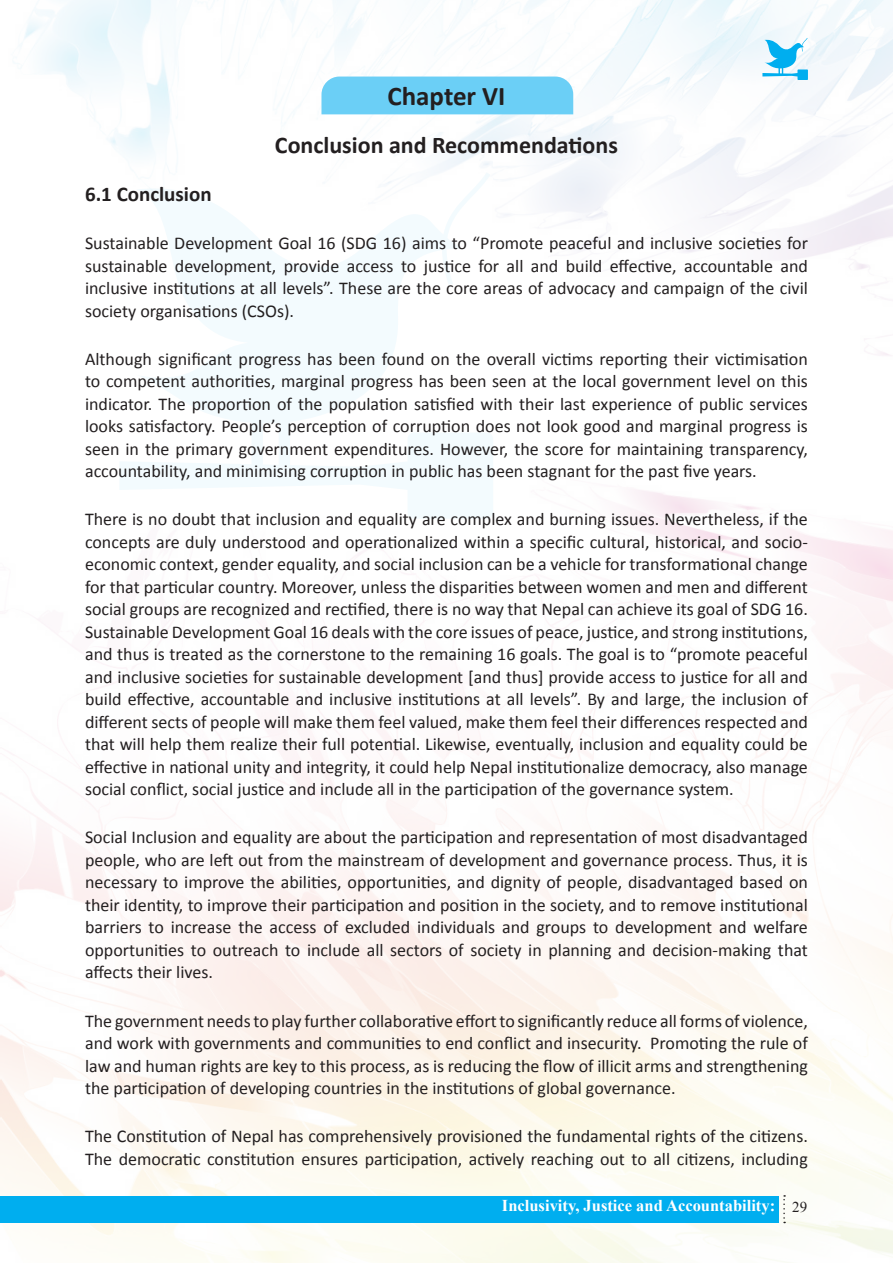
<style>
.page{position:relative;width:893px;height:1263px;background:#fff}
.page>*{position:absolute;margin:0;border:0;box-sizing:border-box;transform-origin:0 0}
.t1{font:700 27px "Calibri";color:#231f20}
.t2{font:700 24px "Calibri";color:#231f20}
.t3{font:700 21px "Calibri";color:#231f20}
.t4{font:18px/22.5px "Calibri";color:#231f20;text-align:justify}
.t5{font:700 16.5px "Times New Roman";color:#fff}
.s1{font-weight:400;font-size:15px;color:#231f20}
</style>
<div class="page">
<img style="left:0;top:0;width:893px;height:1263px">
<div style="left:0;top:1196px;width:778px;height:26px;background:#00aeef"></div>
<svg style="left:783px;top:1195px;width:2px;height:28px"></svg>
<svg style="left:119px;top:172px;width:374px;height:347px"></svg>
<svg style="left:762px;top:38px;width:46px;height:42px"></svg>
<div style="left:321px;top:77px;width:252px;height:37px;background:#6bcff6"></div>
<h1 class="t1" style="left:387px;top:79px;width:119px">Chapter VI</h1>
<h2 class="t2" style="left:275px;top:130px;width:345px">Conclusion and Recommendations</h2>
<p class="t3" style="left:85px;top:181px;width:128px">6.1 Conclusion</p>
<p class="t4" style="left:85px;top:232px;width:724px">Sustainable Development Goal 16 (SDG 16) aims to “Promote peaceful and inclusive societies for sustainable development, provide access to justice for all and build effective, accountable and inclusive institutions at all levels”. These are the core areas of advocacy and campaign of the civil society organisations (CSOs).</p>
<p class="t4" style="left:85px;top:348px;width:724px">Although significant progress has been found on the overall victims reporting their victimisation to competent authorities, marginal progress has been seen at the local government level on this indicator. The proportion of the population satisfied with their last experience of public services looks satisfactory. People’s perception of corruption does not look good and marginal progress is seen in the primary government expenditures. However, the score for maintaining transparency, accountability, and minimising corruption in public has been stagnant for the past five years.</p>
<p class="t4" style="left:85px;top:508px;width:724px">There is no doubt that inclusion and equality are complex and burning issues. Nevertheless, if the concepts are duly understood and operationalized within a specific cultural, historical, and socio&shy;economic context, gender equality, and social inclusion can be a vehicle for transformational change for that particular country. Moreover, unless the disparities between women and men and different social groups are recognized and rectified, there is no way that Nepal can achieve its goal of SDG 16.<br>Sustainable Development Goal 16 deals with the core issues of peace, justice, and strong institutions, and thus is treated as the cornerstone to the remaining 16 goals. The goal is to “promote peaceful and inclusive societies for sustainable development [and thus] provide access to justice for all and build effective, accountable and inclusive institutions at all levels”. By and large, the inclusion of different sects of people will make them feel valued, make them feel their differences respected and that will help them realize their full potential. Likewise, eventually, inclusion and equality could be effective in national unity and integrity, it could help Nepal institutionalize democracy, also manage social conflict, social justice and include all in the participation of the governance system.</p>
<p class="t4" style="left:85px;top:826px;width:724px">Social Inclusion and equality are about the participation and representation of most disadvantaged people, who are left out from the mainstream of development and governance process. Thus, it is necessary to improve the abilities, opportunities, and dignity of people, disadvantaged based on their identity, to improve their participation and position in the society, and to remove institutional barriers to increase the access of excluded individuals and groups to development and welfare opportunities to outreach to include all sectors of society in planning and decision-making that affects their lives.</p>
<p class="t4" style="left:85px;top:1009px;width:724px">The government needs to play further collaborative effort to significantly reduce all forms of violence, and work with governments and communities to end conflict and insecurity. Promoting the rule of law and human rights are key to this process, as is reducing the flow of illicit arms and strengthening the participation of developing countries in the institutions of global governance.</p>
<p class="t4" style="left:85px;top:1125px;width:724px">The Constitution of Nepal has comprehensively provisioned the fundamental rights of the citizens.<br>The democratic constitution ensures participation, actively reaching out to all citizens, including</p>
<p class="t5" style="left:502px;top:1194px;width:307px">Inclusivity, Justice and Accountability: <span class="s1">29</span></p>
</div>
